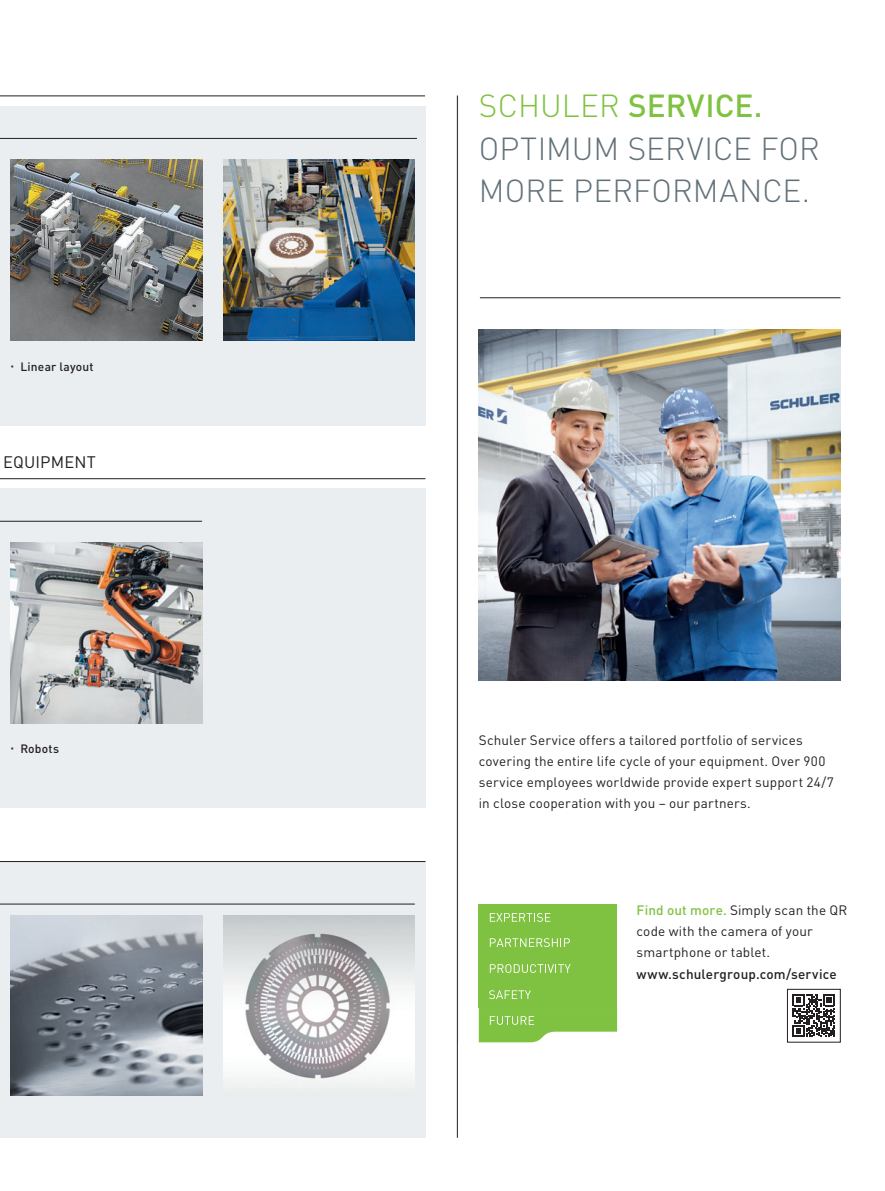
<style>
.page{position:relative;width:885px;height:1191px;background:#fff}
.page>*{position:absolute;margin:0;border:0;box-sizing:border-box;transform-origin:0 0}
.t1{font:300 31.5px/42.6px "DIN Pro";color:#627179}
.t2{font:16.5px "DIN Pro";letter-spacing:.01em;color:#231f20}
.t3{font:13.5px/21.3px "DIN Pro";letter-spacing:.01em;color:#231f20}
.t4{font:500 13.5px "DIN Pro";letter-spacing:.01em;color:#231f20}
.t5{font:500 12px "DIN Pro";color:#231f20}
.s1{color:#7fc241}
.s2{font-weight:500;color:#7fc241}
</style>
<div class="page">
<div style="left:0;top:106px;width:425px;height:319px;background:#ebeef0"></div>
<hr style="left:0;top:96px;width:425px;height:1px;background:#231f20">
<div style="left:0;top:489px;width:425px;height:319px;background:#ebeef0"></div>
<div style="left:0;top:861px;width:425px;height:276px;background:#ebeef0"></div>
<hr style="left:0;top:903px;width:415px;height:1px;background:#231f20">
<hr style="left:0;top:138px;width:417px;height:1px;background:#231f20">
<hr style="left:0;top:478px;width:425px;height:1px;background:#231f20">
<hr style="left:0;top:521px;width:202px;height:1px;background:#231f20">
<hr style="left:457px;top:95px;width:1px;height:1042px;background:#231f20">
<hr style="left:480px;top:297px;width:360px;height:1px;background:#231f20">
<div style="left:479px;top:956px;width:138px;height:25px;background:#7fc241"></div>
<div style="left:479px;top:904px;width:138px;height:25px;background:#7fc241"></div>
<div style="left:479px;top:930px;width:138px;height:25px;background:#7fc241"></div>
<div style="left:479px;top:982px;width:138px;height:25px;background:#7fc241"></div>
<svg style="left:490px;top:913px;width:60px;height:8px"></svg>
<svg style="left:490px;top:938px;width:80px;height:9px"></svg>
<svg style="left:490px;top:964px;width:80px;height:9px"></svg>
<svg style="left:489px;top:990px;width:42px;height:9px"></svg>
<svg style="left:479px;top:1008px;width:138px;height:34px"></svg>
<svg style="left:792px;top:994px;width:43px;height:43px"></svg>
<div style="left:787px;top:989px;width:53px;height:53px;border:1px solid #231f20"></div>
<img style="left:479px;top:330px;width:361px;height:351px">
<img style="left:223px;top:915px;width:192px;height:165px">
<img style="left:11px;top:159px;width:191px;height:181px">
<img style="left:223px;top:159px;width:192px;height:181px">
<img style="left:11px;top:542px;width:191px;height:181px">
<img style="left:11px;top:915px;width:191px;height:180px">
<hr style="left:0;top:861px;width:425px;height:1px;background:#231f20">
<p class="t5" style="left:20px;top:357px;width:75px">Linear layout</p>
<p class="t2" style="left:3px;top:449px;width:94px">equipment</p>
<p class="t5" style="left:20px;top:738px;width:40px">Robots</p>
<h1 class="t1" style="left:479px;top:82px;width:342px"><span class="s1">SCHULER</span> <span class="s2">Service.<br></span>OPTIMUM SERVICE FOR<br>MORE PERFORMANCE.</h1>
<p class="t3" style="left:479px;top:727px;width:356px">Schuler Service offers a tailored portfolio of services covering the entire life cycle of your equipment. Over 900 service employees worldwide provide expert support 24/7 in close cooperation with you – our partners.</p>
<p class="t3" style="left:636px;top:898px;width:212px"><span class="s2">Find out more.</span> Simply scan the QR code with the camera of your smartphone or tablet.</p>
<p class="t4" style="left:636px;top:962px;width:201px">www.schulergroup.com/service</p>
</div>
